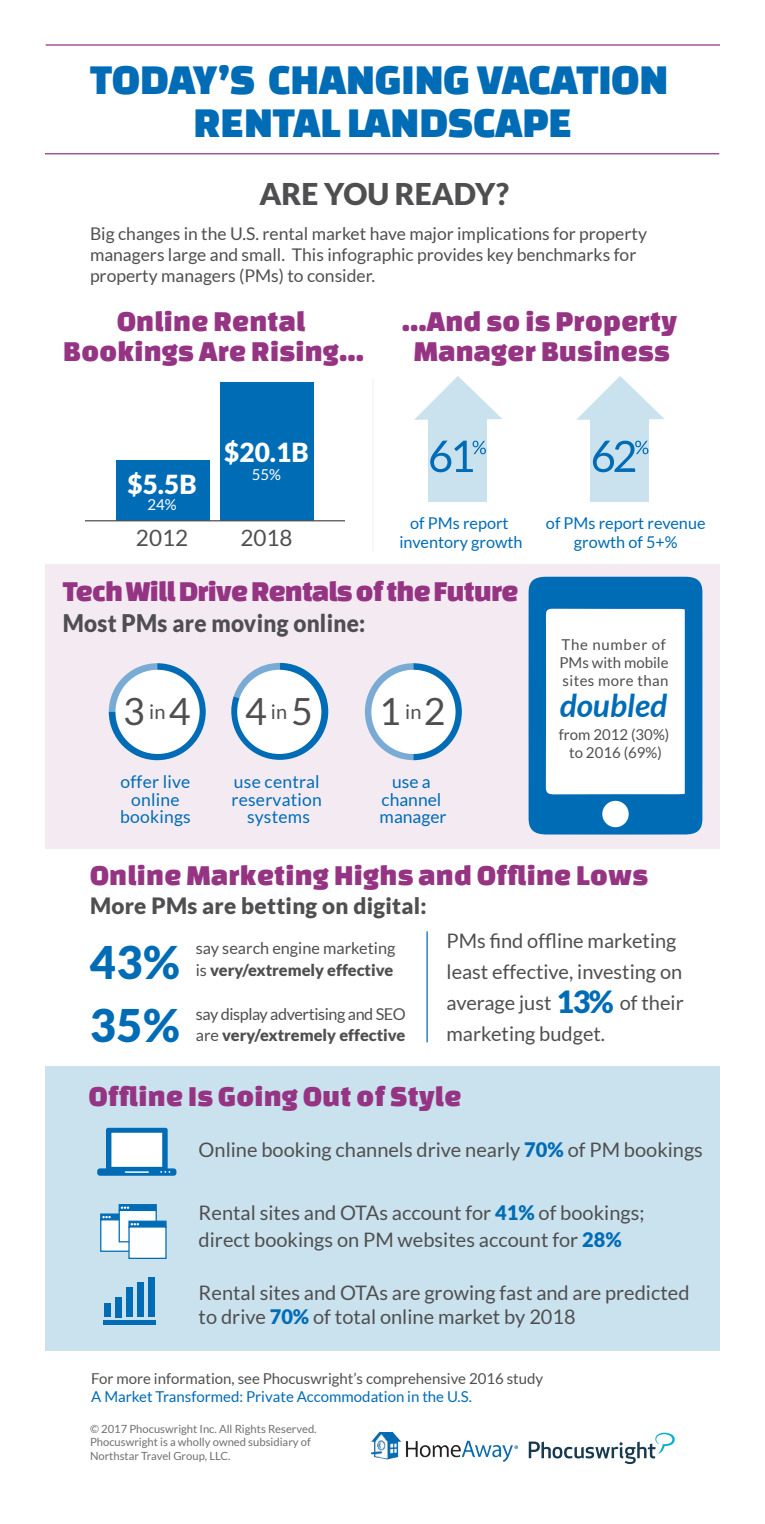
<style>
.page{position:relative;width:765px;height:1524px;background:#fff}
.page>*{position:absolute;margin:0;border:0;box-sizing:border-box;transform-origin:0 0}
.t1{font:900 45px/63.8px "Lato";color:#006cb6}
.t2{font:44.12px/43.2px "Changa One";color:#006cb6;text-align:center}
.t3{font:37.5px "Lato";color:#4f4f51}
.t4{font:italic 700 31.75px "Lato";color:#006cb6}
.t5{font:900 30.62px "Lato";color:#006cb6}
.t6{font:30px/30px "Changa One";letter-spacing:.01em;color:#963484;text-align:center}
.t7{font:30px "Changa One";letter-spacing:-.025em;color:#963484}
.t8{font:900 30px "Lato";color:#4f4f51}
.t9{font:900 26.25px "Lato";color:#fff}
.t10{font:900 24.25px "Lato";letter-spacing:.01em;color:#4f4f51;scale:.93 1}
.t11{font:900 22.5px "Lato";letter-spacing:.01em;color:#4f4f51}
.t12{font:22.5px "Lato";color:#4f4f51}
.t13{font:20px/31.2px "Lato";color:#4f4f51}
.t14{font:17.5px/21px "Lato";color:#4f4f51}
.t15{font:17.5px/17.5px "Lato";letter-spacing:.01em;color:#006cb6;text-align:center}
.t16{font:16.25px/19.5px "Lato";color:#006cb6;text-align:center}
.t17{font:16.25px/21.4px "Lato";letter-spacing:-.025em;color:#4f4f51}
.t18{font:16.25px/21.4px "Lato";color:#4f4f51}
.t19{font:15px/18px "Lato";color:#4f4f51;text-align:center}
.t20{font:15px "Lato";color:#006cb6}
.t21{font:15px/18px "Lato";letter-spacing:.025em;color:#4f4f51}
.t22{font:15px "Lato";color:#fff}
.t23{font:11.25px/13.5px "Lato";color:#6f7072}
.s1{font-weight:900}
.s2{font-weight:900;color:#006cb6}
</style>
<div class="page">
<div style="left:591px;top:416px;width:58px;height:85px;background:#cae2ed"></div>
<svg style="left:576px;top:376px;width:88px;height:44px"></svg>
<div style="left:429px;top:416px;width:58px;height:85px;background:#cae2ed"></div>
<svg style="left:414px;top:376px;width:88px;height:44px"></svg>
<div style="left:45px;top:564px;width:675px;height:285px;background:#f4ebf2"></div>
<svg style="left:109px;top:663px;width:97px;height:97px"></svg>
<svg style="left:231px;top:663px;width:97px;height:97px"></svg>
<svg style="left:365px;top:663px;width:97px;height:97px"></svg>
<div style="left:45px;top:1065px;width:675px;height:285px;background:#cae2ed"></div>
<svg style="left:97px;top:1128px;width:79px;height:48px"></svg>
<img style="left:371px;top:1433px;width:147px;height:28px">
<hr style="left:45px;top:153px;width:674px;height:1px;background:#963484">
<hr style="left:46px;top:44px;width:674px;height:2px;background:#963484">
<hr style="left:373px;top:378px;width:1px;height:173px;background:#f2f2f2">
<svg style="left:529px;top:1432px;width:146px;height:32px"></svg>
<hr style="left:426px;top:931px;width:2px;height:111px;background:#006cb6">
<div style="left:100px;top:1213px;width:38px;height:8px;background:#006cb6;border:1px solid #006cb6"></div>
<div style="left:100px;top:1219px;width:38px;height:33px;background:#fdfeff;border:1px solid #006cb6"></div>
<svg style="left:102px;top:1216px;width:9px;height:2px"></svg>
<div style="left:119px;top:1204px;width:38px;height:7px;background:#006cb6"></div>
<div style="left:119px;top:1210px;width:38px;height:32px;background:#fdfeff;border:1px solid #006cb6"></div>
<svg style="left:121px;top:1206px;width:8px;height:3px"></svg>
<div style="left:128px;top:1220px;width:39px;height:8px;background:#006cb6;border:1px solid #006cb6"></div>
<div style="left:128px;top:1226px;width:39px;height:33px;background:#fdfeff;border:1px solid #006cb6"></div>
<svg style="left:131px;top:1223px;width:8px;height:2px"></svg>
<div style="left:104px;top:1320px;width:52px;height:5px;background:#006cb6"></div>
<div style="left:127px;top:1287px;width:6px;height:30px;background:#006cb6"></div>
<div style="left:116px;top:1297px;width:6px;height:20px;background:#006cb6"></div>
<div style="left:105px;top:1303px;width:6px;height:14px;background:#006cb6"></div>
<div style="left:137px;top:1282px;width:7px;height:35px;background:#006cb6"></div>
<div style="left:148px;top:1277px;width:7px;height:40px;background:#006cb6"></div>
<div style="left:220px;top:382px;width:94px;height:139px;background:#006cb6"></div>
<div style="left:116px;top:460px;width:94px;height:61px;background:#006cb6"></div>
<hr style="left:85px;top:520px;width:260px;height:1px;background:#4f4f51">
<div style="left:115px;top:670px;width:85px;height:84px;background:#fff;border-radius:50%"></div>
<div style="left:237px;top:670px;width:84px;height:84px;background:#fff;border-radius:50%"></div>
<div style="left:371px;top:670px;width:85px;height:84px;background:#fff;border-radius:50%"></div>
<svg style="left:430px;top:441px;width:56px;height:31px"></svg>
<svg style="left:529px;top:577px;width:173px;height:257px;background:#9ac4e2"></svg>
<div style="left:580px;top:800px;width:61px;height:28px;background:#006cb6"></div>
<div style="left:602px;top:801px;width:27px;height:26px;background:#fff;border-radius:50%"></div>
<svg style="left:593px;top:441px;width:55px;height:31px"></svg>
<h2 class="t2" style="left:90px;top:57px;width:580px">TODAY’S CHANGING VACATION<br>RENTAL LANDSCAPE</h2>
<h3 class="t8" style="left:260px;top:176px;width:251px">ARE YOU READY?</h3>
<p class="t14" style="left:90px;top:223px;width:559px">Big changes in the U.S. rental market have major implications for property managers large and small. This infographic provides key benchmarks for property managers (PMs) to consider.</p>
<h3 class="t6" style="left:402px;top:305px;width:276px">...And so is Property<br>Manager Business</h3>
<h3 class="t6" style="left:63px;top:305px;width:302px">Online Rental<br>Bookings Are Rising...</h3>
<h3 class="t9" style="left:128px;top:469px;width:71px">$5.5B</h3>
<p class="t22" style="left:147px;top:496px;width:31px">24%</p>
<h3 class="t9" style="left:224px;top:437px;width:86px">$20.1B</h3>
<p class="t22" style="left:252px;top:466px;width:31px">55%</p>
<p class="t16" style="left:399px;top:513px;width:125px">of PMs report inventory growth</p>
<h3 class="t7" style="left:63px;top:575px;width:457px">Tech Will Drive Rentals of the Future</h3>
<p class="t10" style="left:63px;top:609px;width:327px">Most PMs are moving online:</p>
<p class="t12" style="left:136px;top:526px;width:54px">2012</p>
<p class="t12" style="left:240px;top:526px;width:54px">2018</p>
<h3 class="t3" style="left:123px;top:690px;width:69px">3<sup>in</sup>4</h3>
<h3 class="t3" style="left:245px;top:690px;width:69px">4<sup>in</sup>5</h3>
<h3 class="t3" style="left:379px;top:690px;width:68px">1<sup>in</sup>2</h3>
<p class="t16" style="left:546px;top:513px;width:161px">of PMs report revenue growth of 5+%</p>
<p class="t21" style="left:559px;top:635px;width:111px">The number of<br>PMs with mobile sites more than</p>
<h3 class="t4" style="left:560px;top:687px;width:109px">doubled</h3>
<p class="t19" style="left:559px;top:725px;width:112px">from 2012 (30%) to 2016 (69%)</p>
<p class="t15" style="left:120px;top:773px;width:72px">offer live online bookings</p>
<p class="t15" style="left:232px;top:773px;width:92px">use central reservation systems</p>
<p class="t15" style="left:380px;top:773px;width:69px">use a channel manager</p>
<h3 class="t6" style="left:90px;top:859px;width:560px">Online Marketing Highs and Offline Lows</h3>
<p class="t11" style="left:90px;top:892px;width:338px">More PMs are betting on digital:</p>
<h1 class="t1" style="left:90px;top:929px;width:92px">43%<br>35%</h1>
<p class="t18" style="left:196px;top:937px;width:201px">say search engine marketing is <span class="s1">very/extremely effective</span></p>
<p class="t13" style="left:447px;top:925px;width:237px">PMs find offline marketing least effective, investing on average just</p>
<h3 class="t5" style="left:557px;top:983px;width:59px">13%</h3>
<p class="t13" style="left:620px;top:987px;width:65px">of their</p>
<p class="t17" style="left:196px;top:1003px;width:212px">say display advertising and SEO are <span class="s1">very/extremely effective</span></p>
<p class="t13" style="left:447px;top:1018px;width:160px">marketing budget.</p>
<h3 class="t6" style="left:89px;top:1080px;width:374px">Offline Is Going Out of Style</h3>
<p class="t13" style="left:199px;top:1134px;width:506px">Online booking channels drive nearly <span class="s2">70%</span> of PM bookings</p>
<p class="t13" style="left:199px;top:1200px;width:447px;line-height:26.2px">Rental sites and OTAs account for <span class="s2">41%</span> of bookings; direct bookings on PM websites account for <span class="s2">28%</span></p>
<p class="t13" style="left:199px;top:1280px;width:492px;line-height:24px">Rental sites and OTAs are growing fast and are predicted to drive <span class="s2">70%</span> of total online market by 2018</p>
<p class="t19" style="left:91px;top:1369px;width:453px">For more information, see Phocuswright’s comprehensive 2016 study</p>
<p class="t20" style="left:91px;top:1388px;width:382px">A Market Transformed: Private Accommodation in the U.S.</p>
<p class="t23" style="left:90px;top:1422px;width:228px">© 2017 Phocuswright Inc. All Rights Reserved.<br>Phocuswright is a wholly owned subsidiary of<br>Northstar Travel Group, LLC.</p>
</div>
